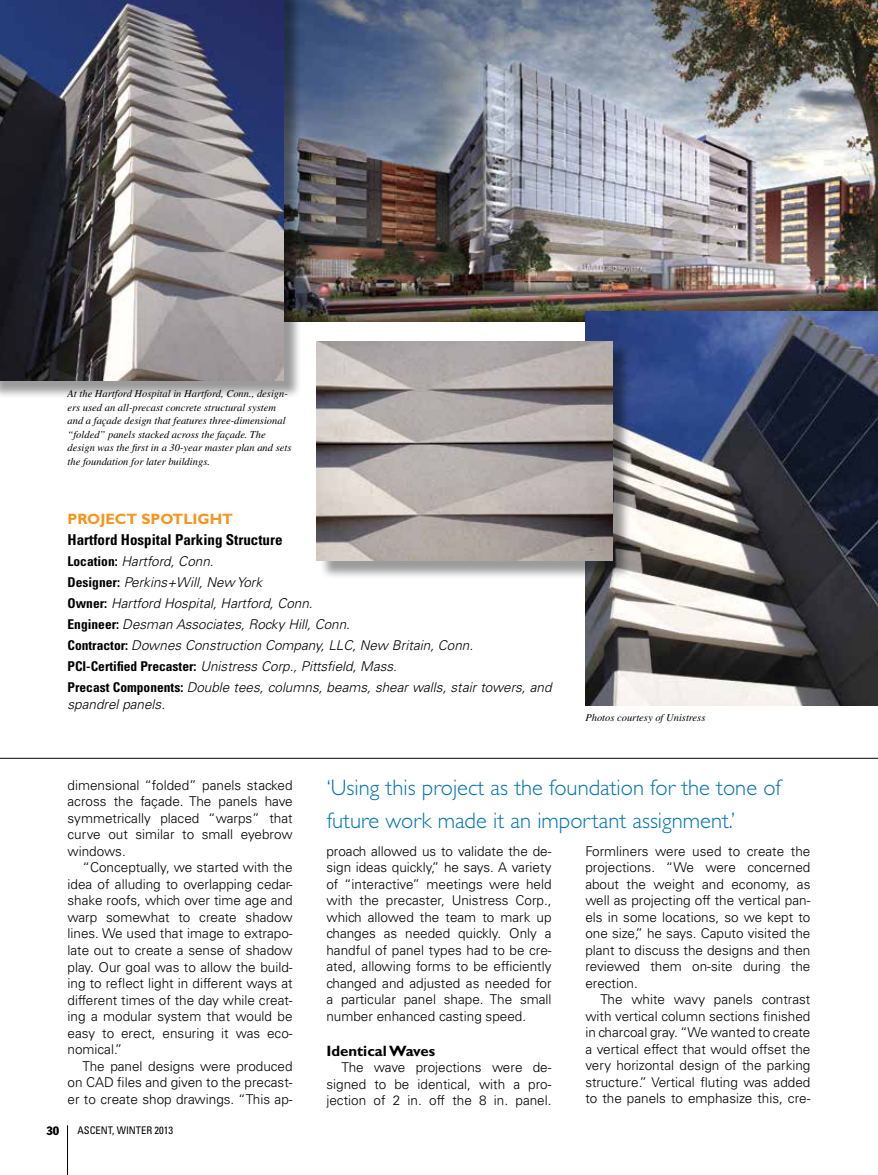
<style>
.page{position:relative;width:878px;height:1175px;background:#fff}
.page>*{position:absolute;margin:0;border:0;box-sizing:border-box;transform-origin:0 0}
.t1{font:300 22.5px/33px "Gill Sans Std";color:#0073ae}
.t2{font:700 condensed 15px "Univers LT Std";color:#000}
.t3{font:700 15px "Gill Sans Std";color:#f7941e}
.t4{font:700 15px "Gill Sans Std";color:#000}
.t5{font:300 13.5px/16.5px "Univers LT Std";color:#000;text-align:justify}
.t6{font:italic 300 13.5px/21px "Univers LT Std";color:#000}
.t7{font:condensed 12px "Franklin Gothic Std";color:#000}
.t8{font:italic 10.5px/13.5px "Times LT Std";color:#000}
.t9{font:condensed 10.5px "Univers LT Std";color:#000}
.s1{font-weight:700;font-style:normal;font-stretch:condensed}
</style>
<div class="page">
<hr style="left:67px;top:1125px;width:1px;height:49px;background:#000">
<hr style="left:0;top:758px;width:878px;height:1px;background:#000">
<img style="left:302px;top:0;width:576px;height:321px">
<img style="left:585px;top:312px;width:293px;height:393px">
<div style="left:319px;top:344px;width:312px;height:235px;background:#000;opacity:.4"></div>
<img style="left:317px;top:342px;width:295px;height:219px">
<div style="left:0;top:0;width:302px;height:399px;background:#000;opacity:.4"></div>
<img style="left:0;top:0;width:284px;height:380px">
<p class="t8" style="left:67px;top:387px;width:225px">At the Hartford Hospital in Hartford, Conn., design&shy;ers used an all-precast concrete structural system and a façade design that features three-dimensional “folded” panels stacked across the façade. The design was the first in a 30-year master plan and sets the foundation for later buildings.</p>
<p class="t3" style="left:68px;top:510px;width:167px">PROJECT SPOTLIGHT</p>
<p class="t2" style="left:68px;top:530px;width:216px">Hartford Hospital Parking Structure</p>
<p class="t6" style="left:68px;top:551px;width:485px"><span class="s1">Location:</span> Hartford, Conn.<br><span class="s1">Designer:</span> Perkins+Will, New York<br><span class="s1">Owner:</span> Hartford Hospital, Hartford, Conn.<br><span class="s1">Engineer:</span> Desman Associates, Rocky Hill, Conn.<br><span class="s1">Contractor:</span> Downes Construction Company, LLC, New Britain, Conn.<br><span class="s1">PCI-Certified Precaster:</span> Unistress Corp., Pittsfield, Mass.<br><span class="s1">Precast Components:</span> Double tees, columns, beams, shear walls, stair towers, and</p>
<p class="t6" style="left:68px;top:693px;width:99px">spandrel panels.</p>
<p class="t8" style="left:585px;top:711px;width:122px">Photos courtesy of Unistress</p>
<p class="t5" style="left:68px;top:777px;width:227px">dimensional “folded” panels stacked across the façade. The panels have symmetrically placed “warps” that curve out similar to small eyebrow windows.</p>
<p class="t5" style="left:68px;top:859px;width:227px;text-indent:15px">“Conceptually, we started with the idea of alluding to overlapping cedar&shy;shake roofs, which over time age and warp somewhat to create shadow lines. We used that image to extrapo&shy;late out to create a sense of shadow play. Our goal was to allow the build&shy;ing to reflect light in different ways at different times of the day while creat&shy;ing a modular system that would be easy to erect, ensuring it was eco&shy;nomical.”</p>
<p class="t5" style="left:68px;top:1057px;width:226px;text-indent:15px">The panel designs were produced on CAD files and given to the precast&shy;er to create shop drawings. “This ap-</p>
<p class="t7" style="left:46px;top:1123px;width:14px">30</p>
<p class="t9" style="left:77px;top:1123px;width:97px">ASCENT, WINTER 2013</p>
<h1 class="t1" style="left:327px;top:771px;width:455px">‘Using this project as the foundation for the tone of future work made it an important assignment.’</h1>
<p class="t5" style="left:326px;top:843px;width:227px">proach allowed us to validate the de&shy;sign ideas quickly,” he says. A variety of “interactive” meetings were held with the precaster, Unistress Corp., which allowed the team to mark up changes as needed quickly. Only a handful of panel types had to be cre&shy;ated, allowing forms to be efficiently changed and adjusted as needed for a particular panel shape. The small number enhanced casting speed.</p>
<p class="t4" style="left:326px;top:1041px;width:110px">Identical Waves</p>
<p class="t5" style="left:326px;top:1059px;width:227px;text-indent:15px">The wave projections were de&shy;signed to be identical, with a pro&shy;jection of 2 in. off the 8 in. panel.</p>
<p class="t5" style="left:585px;top:842px;width:227px">Formliners were used to create the projections. “We were concerned about the weight and economy, as well as projecting off the vertical pan&shy;els in some locations, so we kept to one size,” he says. Caputo visited the plant to discuss the designs and then reviewed them on-site during the erection.</p>
<p class="t5" style="left:585px;top:991px;width:227px;text-indent:15px">The white wavy panels contrast with vertical column sections finished in charcoal gray. “We wanted to create a vertical effect that would offset the very horizontal design of the parking structure.” Vertical fluting was added to the panels to emphasize this, cre-</p>
</div>
